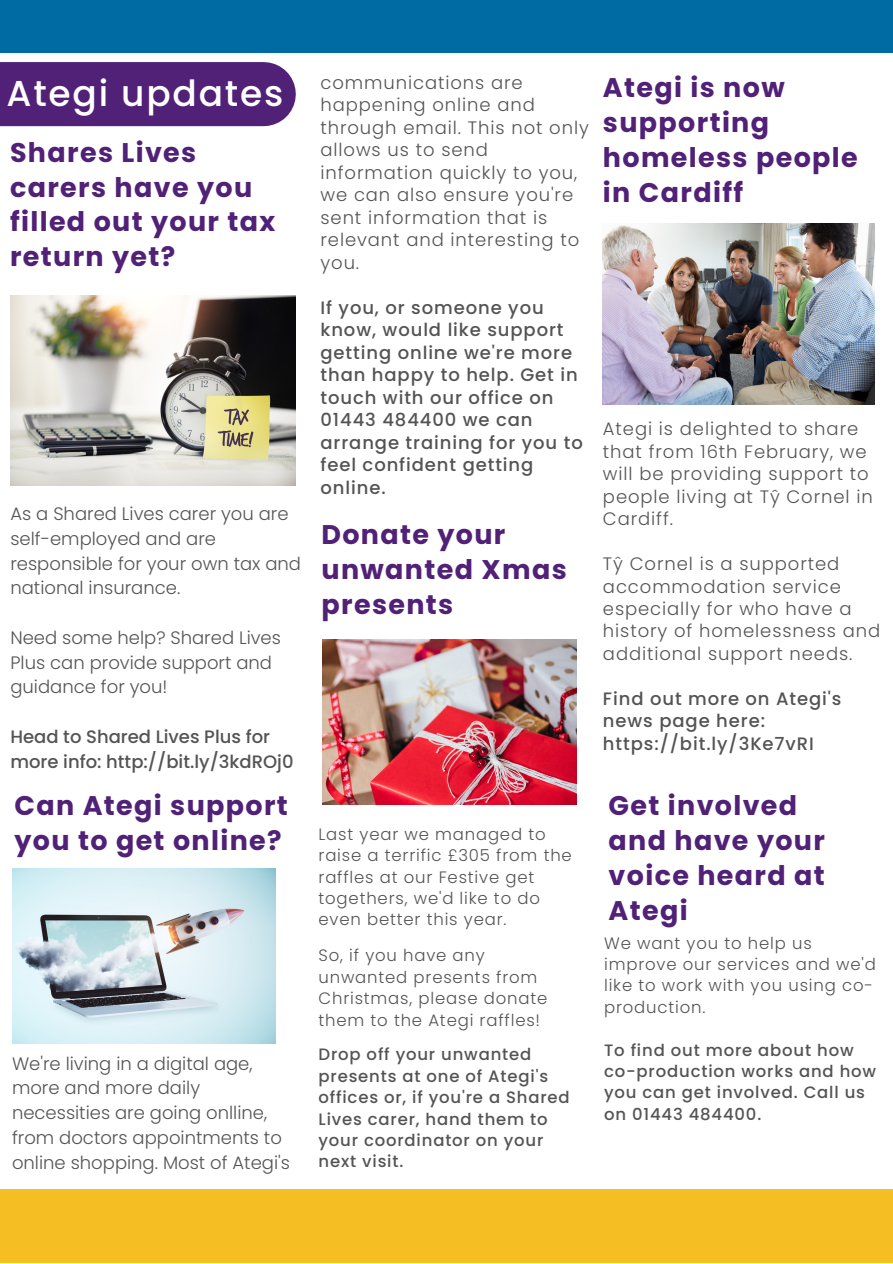
<style>
.page{position:relative;width:893px;height:1264px;background:#fff}
.page>*{position:absolute;margin:0;border:0;box-sizing:border-box;transform-origin:0 0}
.t1{font:500 36px "Poppins";letter-spacing:.05em;color:#fff}
.t2{font:700 27px/34.8px "Poppins";letter-spacing:.05em;color:#512178}
.t3{font:300 18px/22.5px "Poppins";letter-spacing:.05em;color:#545454}
.t4{font:300 18px/24.8px "Poppins";color:#545454}
.t5{font:500 18px/22.5px "Poppins";letter-spacing:.05em;color:#545454}
.t6{font:500 18px/24.8px "Poppins";color:#545454}
.t7{font:300 16.5px/21.3px "Poppins";letter-spacing:.05em;color:#545454}
.t8{font:500 16.5px/21.3px "Poppins";letter-spacing:.05em;color:#545454}
</style>
<div class="page">
<div style="left:0;top:1189px;width:892px;height:73px;background:#f5bf23"></div>
<div style="left:0;top:0;width:892px;height:53px;background:#006ba2"></div>
<div style="left:0;top:62px;width:264px;height:64px;background:#512178"></div>
<img style="left:11px;top:295px;width:284px;height:190px">
<img style="left:12px;top:868px;width:263px;height:175px">
<img style="left:322px;top:639px;width:254px;height:166px">
<img style="left:603px;top:224px;width:271px;height:181px">
<h1 class="t1" style="left:7px;top:68px;width:278px">Ategi updates</h1>
<h2 class="t2" style="left:10px;top:135px;width:267px">Shares Lives carers have you filled out your tax return yet?</h2>
<p class="t4" style="left:10px;top:501px;width:292px">As a Shared Lives carer you are self-employed and are responsible for your own tax and national insurance.</p>
<p class="t4" style="left:10px;top:625px;width:272px">Need some help? Shared Lives<br>Plus can provide support and guidance for you!</p>
<p class="t6" style="left:10px;top:724px;width:284px">Head to Shared Lives Plus for more info: http://bit.ly/3kdROj0</p>
<h2 class="t2" style="left:15px;top:788px;width:275px">Can Ategi support you to get online?</h2>
<p class="t4" style="left:12px;top:1051px;width:279px">We're living in a digital age, more and more daily necessities are going onlline, from doctors appointments to online shopping. Most of Ategi's</p>
<p class="t3" style="left:320px;top:71px;width:270px">communications are happening online and through email. This not only allows us to send information quickly to you, we can also ensure you're sent information that is relevant and interesting to you.</p>
<p class="t5" style="left:320px;top:296px;width:264px">If you, or someone you know, would like support getting online we're more than happy to help. Get in touch with our office on<br>01443 484400 we can arrange training for you to feel confident getting online.</p>
<h2 class="t2" style="left:321px;top:517px;width:247px">Donate your unwanted Xmas presents</h2>
<p class="t7" style="left:318px;top:823px;width:255px">Last year we managed to raise a terrific £305 from the raffles at our Festive get togethers, we'd like to do even better this year.</p>
<p class="t7" style="left:318px;top:945px;width:230px">So, if you have any unwanted presents from<br>Christmas, please donate them to the Ategi raffles!</p>
<p class="t8" style="left:318px;top:1043px;width:253px">Drop off your unwanted presents at one of Ategi's offices or, if you're a Shared<br>Lives carer, hand them to your coordinator on your next visit.</p>
<h2 class="t2" style="left:603px;top:70px;width:256px">Ategi is now supporting homeless people in Cardiff</h2>
<p class="t3" style="left:603px;top:417px;width:271px">Ategi is delighted to share that from 16th February, we will be providing support to people living at Tŷ Cornel in<br>Cardiff.</p>
<p class="t3" style="left:603px;top:552px;width:279px">Tŷ Cornel is a supported accommodation service especially for who have a history of homelessness and additional support needs.</p>
<p class="t5" style="left:603px;top:687px;width:240px">Find out more on Ategi's news page here: https://bit.ly/3Ke7vRI</p>
<h2 class="t2" style="left:608px;top:788px;width:218px">Get involved and have your voice heard at<br>Ategi</h2>
<p class="t7" style="left:604px;top:932px;width:273px">We want you to help us improve our services and we'd like to work with you using co&shy;production.</p>
<p class="t8" style="left:604px;top:1039px;width:273px">To find out more about how co-production works and how you can get involved. Call us on 01443 484400.</p>
</div>
